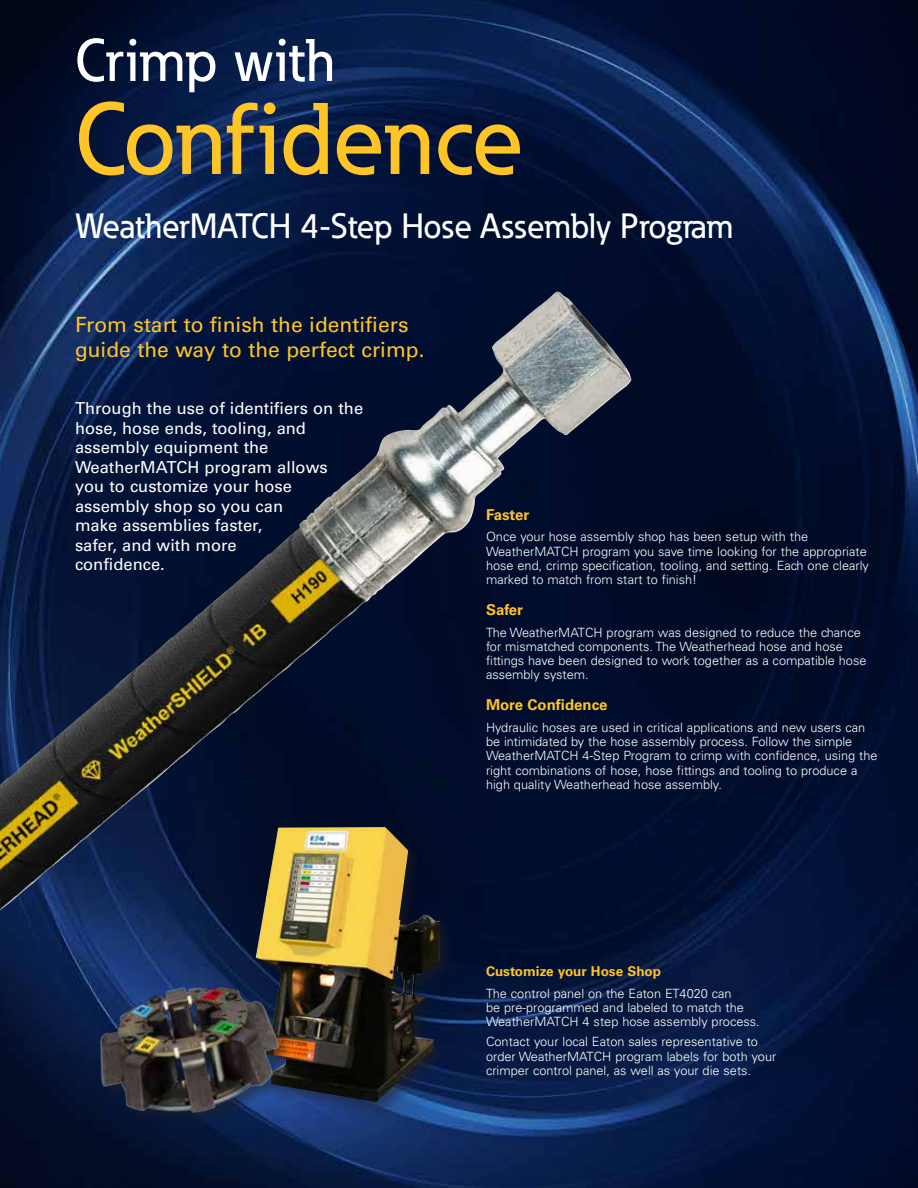
<style>
.page{position:relative;width:918px;height:1188px;background:#fff}
.page>*{position:absolute;margin:0;border:0;box-sizing:border-box;transform-origin:0 0}
.t1{font:500 100.35px "Eaton";color:#ffc426}
.t2{font:500 59.25px "Eaton";color:#fff}
.t3{font:500 34.8px "Eaton";color:#fff}
.t4{font:21px/25.5px "Univers LT Std";color:#ffc426}
.t5{font:16.5px/19.5px "Univers LT Std";color:#fff}
.t6{font:700 15px "Univers LT Std";color:#ffc426}
.t7{font:700 13.5px "Univers LT Std";color:#ffc426}
.t8{font:300 12.75px/14.2px "Univers LT Std";color:#fff}
</style>
<div class="page">
<img style="left:0;top:0;width:918px;height:1188px">
<div style="left:254px;top:825px;width:201px;height:291px;background:#231f20;opacity:.45"></div>
<img style="left:333px;top:910px;width:108px;height:192px">
<img style="left:0;top:292px;width:631px;height:618px">
<img style="left:30px;top:908px;width:303px;height:262px">
<h2 class="t2" style="left:75px;top:24px;width:261px">Crimp with</h2>
<h1 class="t1" style="left:75px;top:78px;width:450px">Confidence</h1>
<h3 class="t3" style="left:75px;top:205px;width:660px">WeatherMATCH 4-Step Hose Assembly Program</h3>
<h3 class="t4" style="left:75px;top:312px;width:351px">From start to finish the identifiers guide the way to the perfect crimp.</h3>
<p class="t5" style="left:75px;top:399px;width:290px">Through the use of identifiers on the hose, hose ends, tooling, and assembly equipment the<br>WeatherMATCH program allows<br>you to customize your hose assembly shop so you can<br>make assemblies faster,<br>safer, and with more<br>confidence.</p>
<p class="t6" style="left:486px;top:505px;width:45px">Faster</p>
<p class="t8" style="left:486px;top:530px;width:384px">Once your hose assembly shop has been setup with the WeatherMATCH program you save time looking for the appropriate hose end, crimp specification, tooling, and setting. Each one clearly marked to match from start to finish!</p>
<p class="t6" style="left:486px;top:601px;width:38px">Safer</p>
<p class="t8" style="left:486px;top:625px;width:382px">The WeatherMATCH program was designed to reduce the chance for mismatched components. The Weatherhead hose and hose fittings have been designed to work together as a compatible hose assembly system.</p>
<p class="t6" style="left:486px;top:696px;width:123px">More Confidence</p>
<p class="t8" style="left:486px;top:720px;width:393px">Hydraulic hoses are used in critical applications and new users can be intimidated by the hose assembly process. Follow the simple WeatherMATCH 4-Step Program to crimp with confidence, using the right combinations of hose, hose fittings and tooling to produce a high quality Weatherhead hose assembly.</p>
<p class="t7" style="left:486px;top:963px;width:177px">Customize your Hose Shop</p>
<p class="t8" style="left:486px;top:986px;width:275px">The control panel on the Eaton ET4020 can<br>be pre-programmed and labeled to match the<br>WeatherMATCH 4 step hose assembly process.</p>
<p class="t8" style="left:486px;top:1035px;width:292px">Contact your local Eaton sales representative to order WeatherMATCH program labels for both your crimper control panel, as well as your die sets.</p>
</div>
